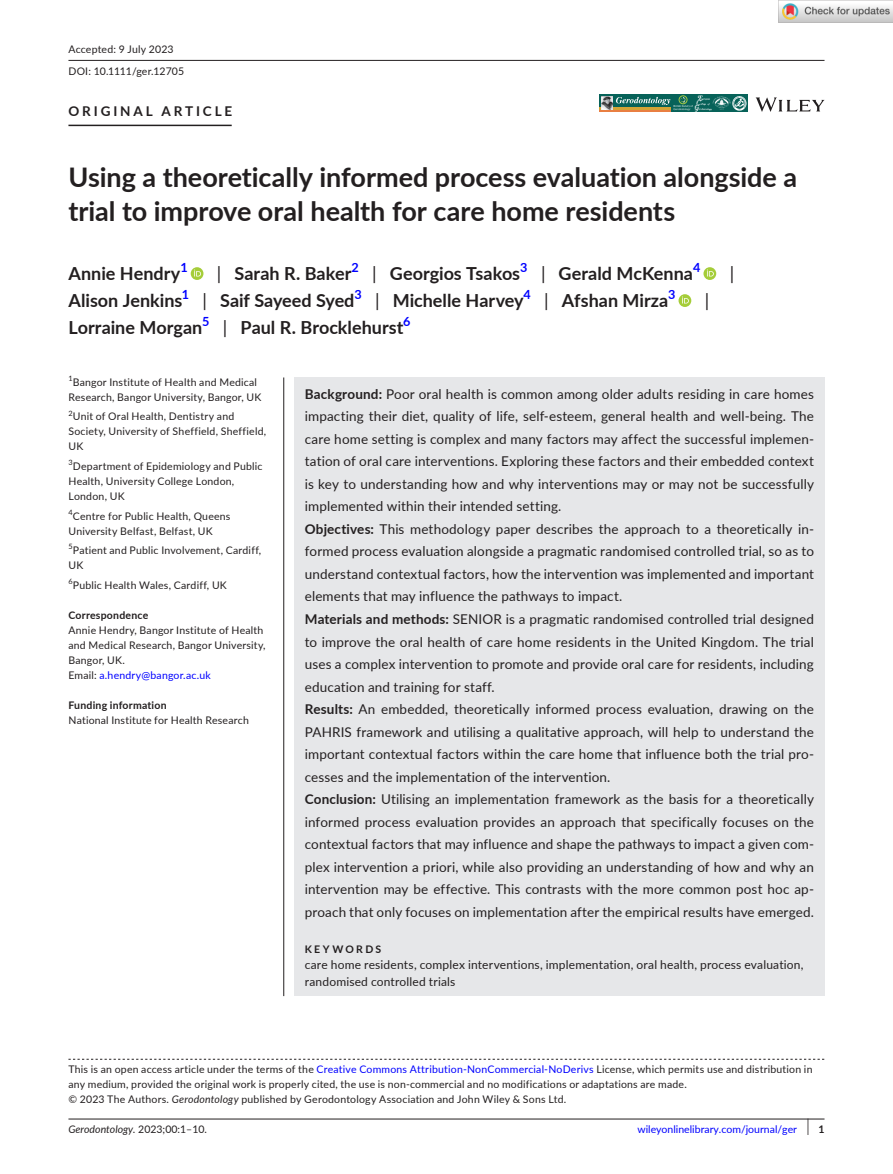
<style>
.page{position:relative;width:893px;height:1174px;background:#fff}
.page>*{position:absolute;margin:0;border:0;box-sizing:border-box;transform-origin:0 0}
.t1{font:700 27px/34.5px "Lato";color:#231f20}
.t2{font:700 18px "Lato";color:#231f20}
.t3{font:18px "Lato";color:#231f20}
.t4{font:13.5px/22.5px "Lato";letter-spacing:.01em;color:#231f20}
.t5{font:700 13.5px "Lato";letter-spacing:.215em;color:#231f20}
.t6{font:700 12.6px "Lato";color:#00f}
.t7{font:12px/16.5px "Lato";letter-spacing:.015em;color:#231f20}
.t8{font:10.5px/15px "Lato";letter-spacing:.02em;color:#231f20}
.t9{font:10.5px "Lato";color:#00f}
.t10{font:700 10.5px "Lato";letter-spacing:.02em;color:#231f20}
.t11{font:italic 10.5px "Lato";color:#231f20}
.t12{font:700 10.5px "Lato";letter-spacing:.22em;color:#231f20}
.t13{font:7.35px "Lato";color:#231f20}
.s1{font-weight:400}
.s2{color:#00f}
.s3{font-weight:700}
.s4{font-style:italic}
.s5{font-style:normal}
.s6{font-size:17.4px;color:#231f20}
.s7{font-weight:700;color:#231f20}
</style>
<div class="page">
<hr style="left:68px;top:1118px;width:756px;height:1px;background:#231f20">
<svg style="left:756px;top:97px;width:68px;height:15px"></svg>
<svg style="left:599px;top:95px;width:149px;height:17px"></svg>
<img style="left:695px;top:95px;width:16px;height:16px">
<img style="left:713px;top:97px;width:17px;height:13px">
<svg style="left:599px;top:107px;width:17px;height:3px"></svg>
<hr style="left:599px;top:110px;width:72px;height:2px;background:#e97f42">
<img style="left:601px;top:96px;width:11px;height:14px">
<div style="left:679px;top:96px;width:8px;height:8px;border:1px solid #a4c943;border-radius:50%"></div>
<svg style="left:616px;top:97px;width:77px;height:13px"></svg>
<img style="left:733px;top:96px;width:14px;height:14px">
<hr style="left:68px;top:60px;width:756px;height:1px;background:#231f20">
<hr style="left:68px;top:125px;width:164px;height:1px;background:#231f20">
<svg style="left:191px;top:267px;width:12px;height:13px"></svg>
<svg style="left:194px;top:269px;width:7px;height:7px"></svg>
<svg style="left:703px;top:267px;width:13px;height:13px"></svg>
<svg style="left:707px;top:269px;width:7px;height:7px"></svg>
<svg style="left:678px;top:294px;width:13px;height:13px"></svg>
<svg style="left:682px;top:296px;width:7px;height:7px"></svg>
<svg style="left:68px;top:1058px;width:756px;height:1px"></svg>
<div style="left:294px;top:377px;width:530px;height:619px;background:#e6e7e9"></div>
<hr style="left:283px;top:377px;width:1px;height:619px;background:#231f20">
<img style="left:779px;top:0;width:114px;height:23px">
<p class="t8" style="left:68px;top:38px;width:117px;line-height:21.8px">Accepted: 9 July 2023<br>DOI: 10.1111/ger.12705</p>
<p class="t5" style="left:68px;top:101px;width:165px">ORIGINAL ARTICLE</p>
<h1 class="t1" style="left:68px;top:159px;width:730px">Using a theoretically informed process evaluation alongside a trial to improve oral health for care home residents</h1>
<h2 class="t2" style="left:68px;top:260px;width:113px">Annie Hendry</h2>
<p class="t6" style="left:180px;top:258px;width:9px">1</p>
<h2 class="t2" style="left:217px;top:260px;width:136px"><span class="s1">|</span> Sarah R. Baker</h2>
<p class="t6" style="left:351px;top:258px;width:9px">2</p>
<h2 class="t2" style="left:372px;top:260px;width:149px"><span class="s1">|</span> Georgios Tsakos</h2>
<p class="t6" style="left:520px;top:258px;width:9px">3</p>
<h2 class="t2" style="left:541px;top:260px;width:154px"><span class="s1">|</span> Gerald McKenna</h2>
<p class="t6" style="left:693px;top:258px;width:9px">4</p>
<h2 class="t3" style="left:730px;top:260px;width:6px">|</h2>
<h2 class="t2" style="left:68px;top:287px;width:115px">Alison Jenkins</h2>
<p class="t6" style="left:182px;top:285px;width:9px">1</p>
<h2 class="t2" style="left:203px;top:287px;width:153px"><span class="s1">|</span> Saif Sayeed Syed</h2>
<p class="t6" style="left:354px;top:285px;width:9px">3</p>
<h2 class="t2" style="left:375px;top:287px;width:150px"><span class="s1">|</span> Michelle Harvey</h2>
<p class="t6" style="left:523px;top:285px;width:9px">4</p>
<h2 class="t2" style="left:544px;top:287px;width:126px"><span class="s1">|</span> Afshan Mirza</h2>
<p class="t6" style="left:668px;top:285px;width:9px">3</p>
<h2 class="t3" style="left:705px;top:287px;width:6px">|</h2>
<h2 class="t2" style="left:68px;top:314px;width:135px">Lorraine Morgan</h2>
<p class="t6" style="left:202px;top:312px;width:9px">5</p>
<h2 class="t2" style="left:223px;top:314px;width:182px"><span class="s1">|</span> Paul R. Brocklehurst</h2>
<p class="t6" style="left:403px;top:312px;width:9px">6</p>
<p class="t13" style="left:68px;top:373px;width:6px">1</p>
<p class="t8" style="left:68px;top:374px;width:194px;text-align:center">Bangor Institute of Health and Medical<br>Research, Bangor University, Bangor, UK</p>
<p class="t8" style="left:68px;top:409px;width:199px"><sup>2</sup>Unit of Oral Health, Dentistry and<br>Society, University of Sheffield, Sheffield,<br>UK</p>
<p class="t8" style="left:68px;top:458px;width:196px"><sup>3</sup>Department of Epidemiology and Public<br>Health, University College London,<br>London, UK</p>
<p class="t8" style="left:68px;top:508px;width:164px"><sup>4</sup>Centre for Public Health, Queens<br>University Belfast, Belfast, UK</p>
<p class="t8" style="left:68px;top:542px;width:194px"><sup>5</sup>Patient and Public Involvement, Cardiff,<br>UK</p>
<p class="t8" style="left:68px;top:577px;width:160px"><sup>6</sup>Public Health Wales, Cardiff, UK</p>
<p class="t10" style="left:68px;top:607px;width:81px">Correspondence</p>
<p class="t8" style="left:68px;top:622px;width:199px">Annie Hendry, Bangor Institute of Health and Medical Research, Bangor University,<br>Bangor, UK.<br>Email: <span class="s2">a.hendry@bangor.ac.uk</span></p>
<p class="t10" style="left:68px;top:697px;width:100px">Funding information</p>
<p class="t8" style="left:68px;top:712px;width:182px">National Institute for Health Research</p>
<p class="t4" style="left:305px;top:382px;width:511px"><span class="s3">Background:</span> Poor oral health is common among older adults residing in care homes impacting their diet, quality of life, self-esteem, general health and well-being. The care home setting is complex and many factors may affect the successful implemen&shy;tation of oral care interventions. Exploring these factors and their embedded context is key to understanding how and why interventions may or may not be successfully implemented within their intended setting.<br><span class="s3">Objectives:</span> This methodology paper describes the approach to a theoretically in&shy;formed process evaluation alongside a pragmatic randomised controlled trial, so as to understand contextual factors, how the intervention was implemented and important elements that may influence the pathways to impact.<br><span class="s3">Materials and methods:</span> SENIOR is a pragmatic randomised controlled trial designed to improve the oral health of care home residents in the United Kingdom. The trial uses a complex intervention to promote and provide oral care for residents, including education and training for staff.<br><span class="s3">Results:</span> An embedded, theoretically informed process evaluation, drawing on the PAHRIS framework and utilising a qualitative approach, will help to understand the important contextual factors within the care home that influence both the trial pro&shy;cesses and the implementation of the intervention.<br><span class="s3">Conclusion:</span> Utilising an implementation framework as the basis for a theoretically informed process evaluation provides an approach that specifically focuses on the contextual factors that may influence and shape the pathways to impact a given com&shy;plex intervention a priori, while also providing an understanding of how and why an intervention may be effective. This contrasts with the more common post hoc ap&shy;proach that only focuses on implementation after the empirical results have emerged.</p>
<p class="t12" style="left:305px;top:941px;width:78px">KEYWORDS</p>
<p class="t7" style="left:305px;top:956px;width:500px">care home residents, complex interventions, implementation, oral health, process evaluation, randomised controlled trials</p>
<p class="t8" style="left:68px;top:1061px;width:746px">This is an open access article under the terms of the <span class="s2">Creative Commons Attribution-NonCommercial-NoDerivs</span> License, which permits use and distribution in any medium, provided the original work is properly cited, the use is non-commercial and no modifications or adaptations are made.<br>© 2023 The Authors. <span class="s4">Gerodontology</span> published by Gerodontology Association and John Wiley &amp; Sons Ltd.</p>
<p class="t11" style="left:68px;top:1121px;width:140px">Gerodontology. <span class="s5">2023;00:1–10.</span></p>
<p class="t9" style="left:637px;top:1121px;width:189px">wileyonlinelibrary.com/journal/ger <span class="s6">|</span> <span class="s7">1</span></p>
</div>
